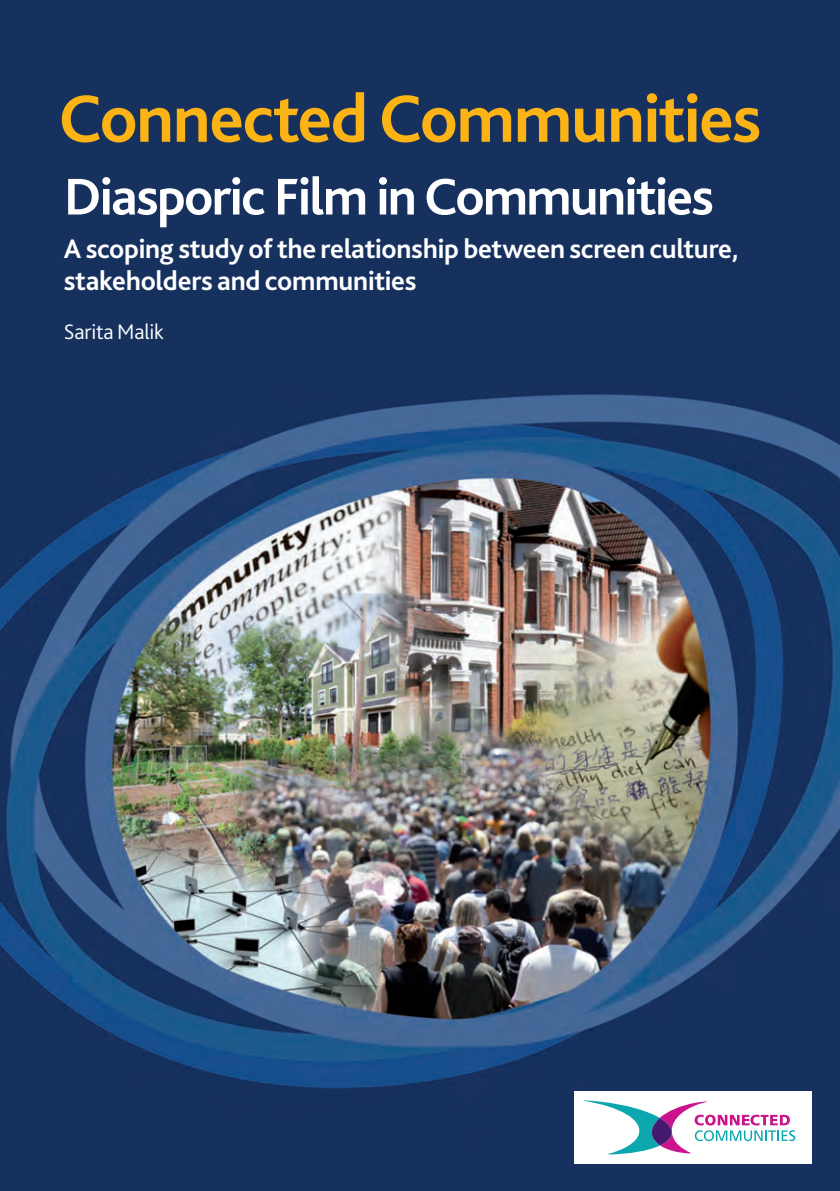
<style>
.page{position:relative;width:840px;height:1191px;background:#fff}
.page>*{position:absolute;margin:0;border:0;box-sizing:border-box;transform-origin:0 0}
.t1{font:700 70px "Bliss 2";letter-spacing:-.02em;color:#fbb316}
.COVER_HEADING{font:700 54px "Bliss 2";letter-spacing:-.03em;color:#fff}
.COVER_SUB{font:700 28px/32px "Bliss 2";letter-spacing:-.01em;color:#fff}
.Cover_Author{font:300 22px "Bliss 2";letter-spacing:-.01em;color:#fff}
</style>
<div class="page">
<div style="left:0;top:0;width:839px;height:1191px;background:#16315f"></div>
<img style="left:0;top:394px;width:839px;height:756px">
<div style="left:573px;top:1091px;width:238px;height:72px;background:#fff"></div>
<svg style="left:583px;top:1100px;width:211px;height:54px"></svg>
<p class="t1" style="left:58px;top:75px;width:704px">Connected Communities</p>
<p class="COVER_HEADING" style="left:64px;top:163px;width:651px">Diasporic Film in Communities</p>
<p class="COVER_SUB" style="left:64px;top:232px;width:675px">A scoping study of the relationship between screen culture, stakeholders and communities</p>
<p class="Cover_Author" style="left:64px;top:317px;width:101px">Sarita Malik</p>
</div>
